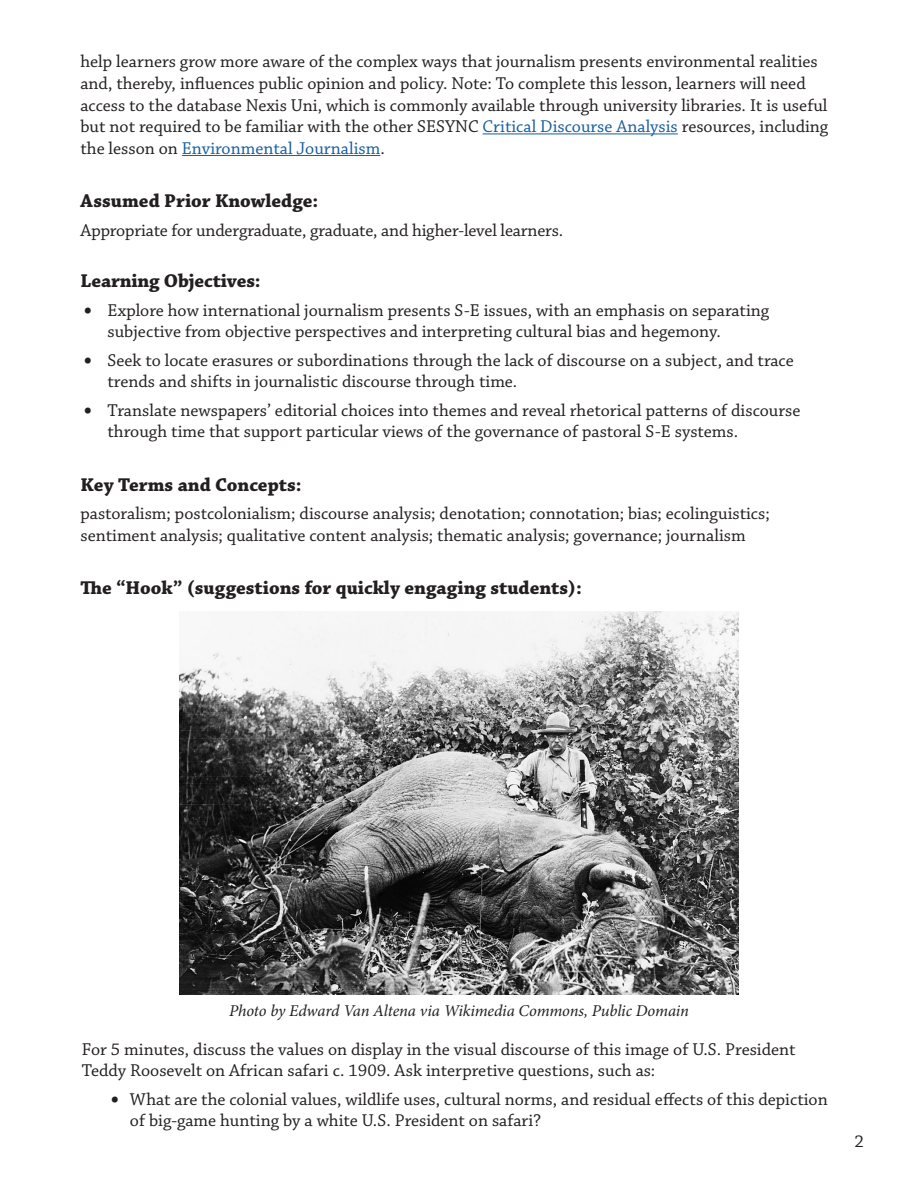
<style>
.page{position:relative;width:918px;height:1188px;background:#fff}
.page>*{position:absolute;margin:0;border:0;box-sizing:border-box;transform-origin:0 0}
.t1{font:700 19.5px "Chaparral Pro";color:#231f20}
.t2{font:18px/21.6px "Chaparral Pro";color:#231f20}
.t3{font:italic 16.5px "Minion Pro";letter-spacing:-.01em;color:#231f20}
.s1{color:#175d9e}
.s2{font-weight:700;font-size:21px}
</style>
<div class="page">
<hr style="left:483px;top:133px;width:195px;height:1px;background:#175d9e">
<hr style="left:182px;top:155px;width:198px;height:1px;background:#175d9e">
<img style="left:179px;top:611px;width:560px;height:384px">
<p class="t2" style="left:80px;top:52px;width:749px">help learners grow more aware of the complex ways that journalism presents environmental realities and, thereby, influences public opinion and policy. Note: To complete this lesson, learners will need access to the database Nexis Uni, which is commonly available through university libraries. It is useful but not required to be familiar with the other SESYNC <span class="s1">Critical Discourse Analysis</span> resources, including the lesson on <span class="s1">Environmental Journalism</span>.</p>
<p class="t1" style="left:80px;top:190px;width:239px">Assumed Prior Knowledge:</p>
<p class="t2" style="left:80px;top:220px;width:484px">Appropriate for undergraduate, graduate, and higher-level learners.</p>
<p class="t1" style="left:80px;top:270px;width:182px">Learning Objectives:</p>
<p class="t2" style="left:107px;top:300px;width:663px;text-indent:-24px"><span class="s2">•</span> Explore how international journalism presents S-E issues, with an emphasis on separating subjective from objective perspectives and interpreting cultural bias and hegemony.</p>
<p class="t2" style="left:107px;top:350px;width:688px;text-indent:-24px"><span class="s2">•</span> Seek to locate erasures or subordinations through the lack of discourse on a subject, and trace trends and shifts in journalistic discourse through time.</p>
<p class="t2" style="left:107px;top:400px;width:694px;text-indent:-24px"><span class="s2">•</span> Translate newspapers’ editorial choices into themes and reveal rhetorical patterns of discourse through time that support particular views of the governance of pastoral S-E systems.</p>
<p class="t1" style="left:80px;top:473px;width:223px">Key Terms and Concepts:</p>
<p class="t2" style="left:80px;top:503px;width:691px">pastoralism; postcolonialism; discourse analysis; denotation; connotation; bias; ecolinguistics; sentiment analysis; qualitative content analysis; thematic analysis; governance; journalism</p>
<p class="t1" style="left:80px;top:577px;width:503px">The “Hook” (suggestions for quickly engaging students):</p>
<p class="t3" style="left:229px;top:1000px;width:461px">Photo by Edward Van Altena via Wikimedia Commons, Public Domain</p>
<p class="t2" style="left:82px;top:1039px;width:715px">For 5 minutes, discuss the values on display in the visual discourse of this image of U.S. President<br>Teddy Roosevelt on African safari c. 1909. Ask interpretive questions, such as:</p>
<p class="t2" style="left:130px;top:1089px;width:699px;text-indent:-20px"><span class="s2">•</span> What are the colonial values, wildlife uses, cultural norms, and residual effects of this depiction of big-game hunting by a white U.S. President on safari?</p>
<p class="t2" style="left:855px;top:1132px;width:11px">2</p>
</div>
